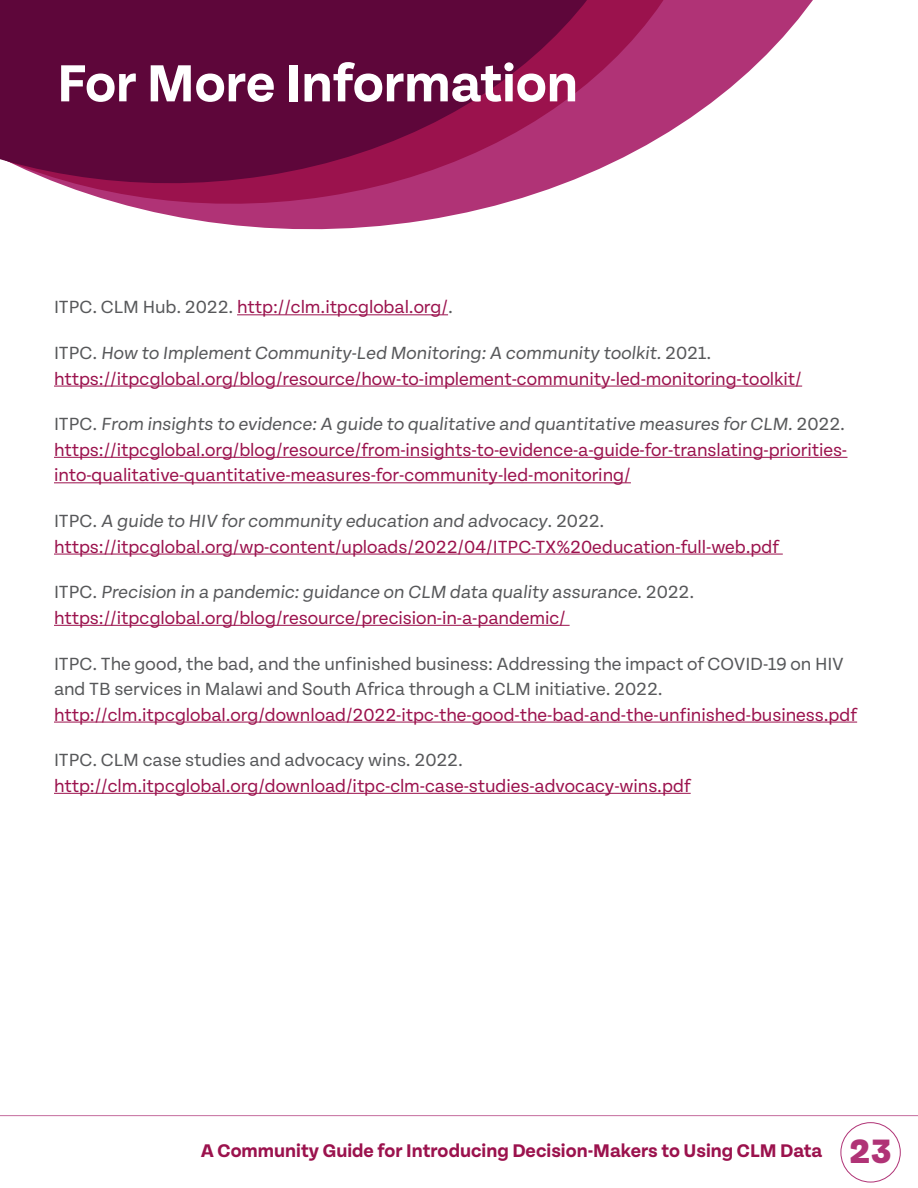
<style>
.page{position:relative;width:918px;height:1188px;background:#fff}
.page>*{position:absolute;margin:0;border:0;box-sizing:border-box;transform-origin:0 0}
.t1{font:700 55.5px "Tenon";color:#fff}
.t2{font:700 19.5px "Tenon";color:#9b124d}
.t3{font:18.75px/25.5px "Tenon";letter-spacing:-.005em;color:#9b124d}
.t4{font:18.75px/25.5px "Tenon";letter-spacing:-.005em;color:#57585a}
.s1{color:#57585a}
.s2{color:#9b124d}
.s3{font-weight:800;font-size:36px;color:#b03376}
</style>
<div class="page">
<div style="left:841px;top:1122px;width:60px;height:60px;border:1px solid #b03376;border-radius:50%"></div>
<hr style="left:0;top:1115px;width:918px;height:1px;background:#c56c9e">
<svg style="left:764px;top:0;width:49px;height:57px;fill:#b03376"></svg>
<svg style="left:178px;top:0;width:586px;height:230px"></svg>
<svg style="left:0;top:0;width:703px;height:217px;fill:#5e063a"></svg>
<hr style="left:237px;top:315px;width:211px;height:1px;background:#9b124d">
<hr style="left:54px;top:386px;width:748px;height:1px;background:#9b124d">
<hr style="left:54px;top:457px;width:794px;height:1px;background:#9b124d">
<hr style="left:54px;top:483px;width:577px;height:1px;background:#9b124d">
<hr style="left:54px;top:554px;width:729px;height:1px;background:#9b124d">
<hr style="left:54px;top:625px;width:516px;height:1px;background:#9b124d">
<hr style="left:54px;top:722px;width:803px;height:1px;background:#9b124d">
<hr style="left:54px;top:793px;width:637px;height:1px;background:#9b124d">
<p class="t1" style="left:57px;top:54px;width:522px">For More Information</p>
<p class="t3" style="left:54px;top:295px;width:400px"><span class="s1">ITPC. CLM Hub. 2022.</span> http://clm.itpcglobal.org/<span class="s1">.</span></p>
<p class="t3" style="left:54px;top:341px;width:749px"><span class="s1">ITPC. How to Implement Community-Led Monitoring: A community toolkit. 2021. </span>https://itpcglobal.org/blog/resource/how-to-implement-community-led-monitoring-toolkit/</p>
<p class="t3" style="left:54px;top:412px;width:795px;text-align:justify"><span class="s1">ITPC. From insights to evidence: A guide to qualitative and quantitative measures for CLM. 2022. </span>https://itpcglobal.org/blog/resource/from-insights-to-evidence-a-guide-for-translating-priorities&shy;into-qualitative-quantitative-measures-for-community-led-monitoring/</p>
<p class="t3" style="left:54px;top:509px;width:726px"><span class="s1">ITPC. A guide to HIV for community education and advocacy. 2022. </span>https://itpcglobal.org/wp-content/uploads/2022/04/ITPC-TX%20education-full-web.pdf</p>
<p class="t4" style="left:54px;top:580px;width:642px">ITPC. Precision in a pandemic: guidance on CLM data quality assurance. 2022. <span class="s2">https://itpcglobal.org/blog/resource/precision-in-a-pandemic/</span></p>
<p class="t4" style="left:54px;top:651px;width:805px">ITPC. The good, the bad, and the unfinished business: Addressing the impact of COVID-19 on HIV and TB services in Malawi and South Africa through a CLM initiative. 2022. <span class="s2">http://clm.itpcglobal.org/download/2022-itpc-the-good-the-bad-and-the-unfinished-business.pdf</span></p>
<p class="t3" style="left:54px;top:748px;width:638px"><span class="s1">ITPC. CLM case studies and advocacy wins. 2022. </span>http://clm.itpcglobal.org/download/itpc-clm-case-studies-advocacy-wins.pdf</p>
<p class="t2" style="left:201px;top:1141px;width:692px">A Community Guide for Introducing Decision-Makers to Using CLM Data <span class="s3">23</span></p>
</div>
